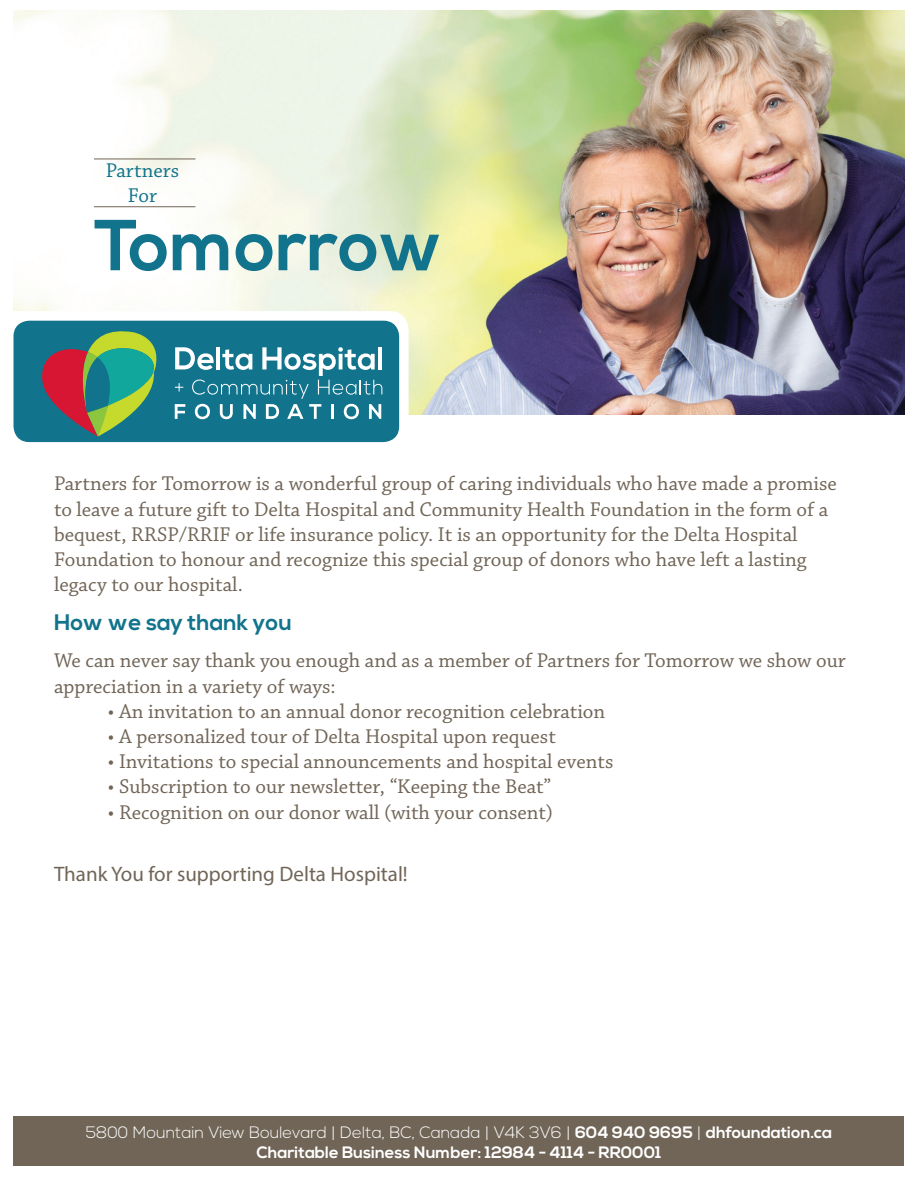
<style>
.page{position:relative;width:918px;height:1188px;background:#fff}
.page>*{position:absolute;margin:0;border:0;box-sizing:border-box;transform-origin:0 0}
.t1{font:700 72px "Nexa";color:#12748c}
.t2{font:700 22.5px "Nexa";color:#12748c}
.t3{font:21px/25.2px "Chaparral Pro";color:#716557}
.t4{font:21px "Myriad Pro";color:#716557}
.t5{font:21px/25.2px "Chaparral Pro";color:#12748c;text-align:center}
.t6{font:700 16.5px/19.8px "Nexa";color:#fff;text-align:center}
.s1{font-weight:300}
</style>
<div class="page">
<img style="left:14px;top:11px;width:890px;height:404px">
<svg style="left:13px;top:311px;width:396px;height:132px"></svg>
<div style="left:14px;top:321px;width:385px;height:121px;background:#12748c;border-radius:16px"></div>
<svg style="left:42px;top:331px;width:115px;height:106px"></svg>
<svg style="left:175px;top:347px;width:207px;height:72px"></svg>
<hr style="left:94px;top:159px;width:101px;height:1px;background:#716557">
<hr style="left:94px;top:206px;width:101px;height:1px;background:#716557">
<div style="left:14px;top:1117px;width:890px;height:49px;background:#716557"></div>
<p class="t5" style="left:106px;top:159px;width:75px">Partners<br>For</p>
<h1 class="t1" style="left:94px;top:204px;width:351px">Tomorrow</h1>
<p class="t3" style="left:54px;top:472px;width:784px">Partners for Tomorrow is a wonderful group of caring individuals who have made a promise to leave a future gift to Delta Hospital and Community Health Foundation in the form of a bequest, RRSP/RRIF or life insurance policy. It is an opportunity for the Delta Hospital Foundation to honour and recognize this special group of donors who have left a lasting legacy to our hospital.</p>
<p class="t2" style="left:54px;top:609px;width:239px">How we say thank you</p>
<p class="t3" style="left:54px;top:649px;width:793px">We can never say thank you enough and as a member of Partners for Tomorrow we show our appreciation in a variety of ways:</p>
<p class="t3" style="left:108px;top:699px;width:499px">• An invitation to an annual donor recognition celebration</p>
<p class="t3" style="left:108px;top:725px;width:449px">• A personalized tour of Delta Hospital upon request</p>
<p class="t3" style="left:108px;top:750px;width:507px">• Invitations to special announcements and hospital events</p>
<p class="t3" style="left:108px;top:775px;width:445px">• Subscription to our newsletter, “Keeping the Beat”</p>
<p class="t3" style="left:108px;top:800px;width:447px">• Recognition on our donor wall (with your consent)</p>
<p class="t4" style="left:54px;top:861px;width:355px">Thank You for supporting Delta Hospital!</p>
<p class="t6" style="left:86px;top:1123px;width:748px"><span class="s1">5800 Mountain View Boulevard | Delta, BC, Canada | V4K 3V6 |</span> 604 940 9695 <span class="s1">|</span> dhfoundation.ca<br>Charitable Business Number: 12984 - 4114 - RR0001</p>
</div>
